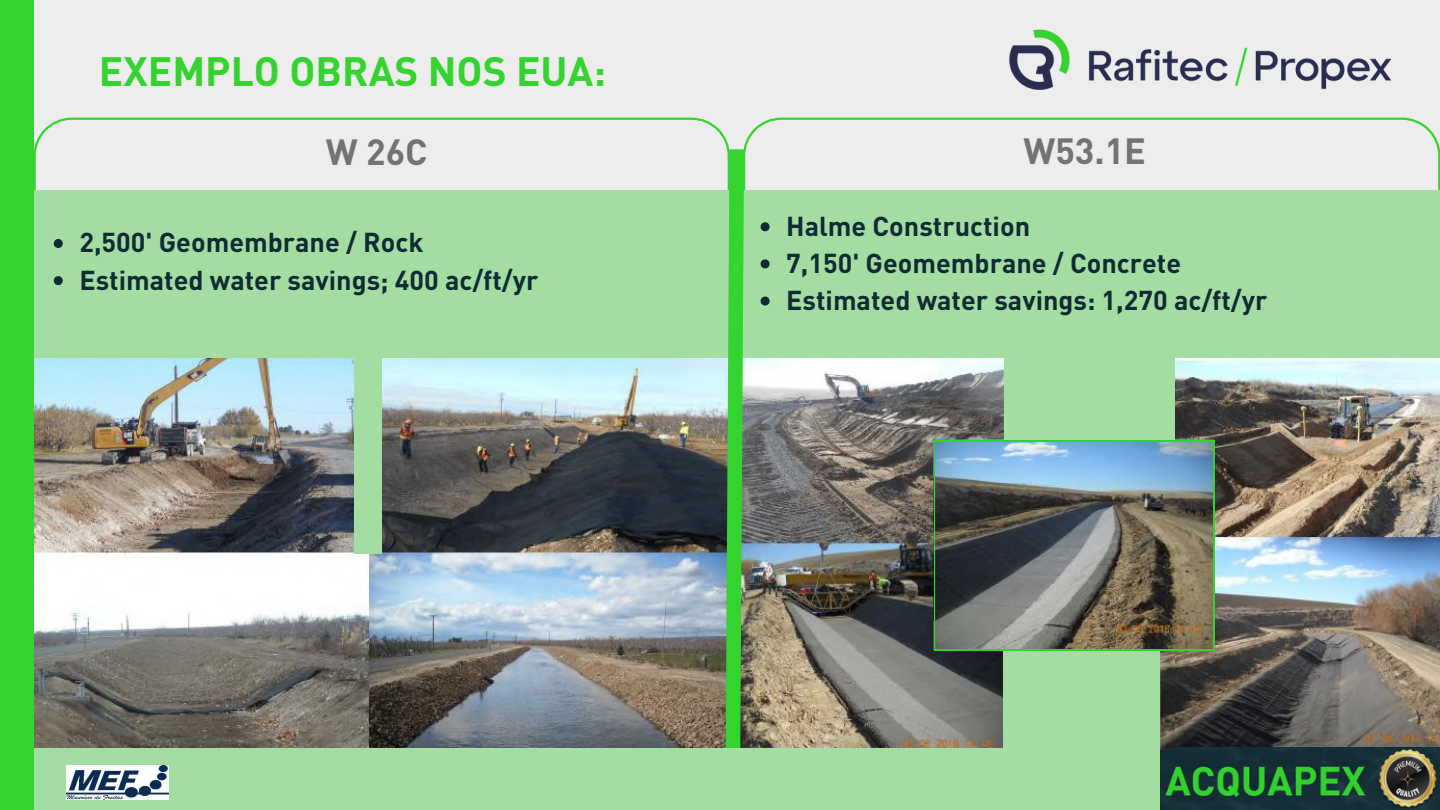
<style>
.page{position:relative;width:1440px;height:810px;background:#ededed}
.page>*{position:absolute;margin:0;border:0;box-sizing:border-box;transform-origin:0 0}
.t1{font:700 40.5px "DIN Pro";color:#35d32f}
.t2{font:700 36px "DIN Pro";color:#737373}
.t3{font:700 27px "DIN Pro";color:#0f2b34}
</style>
<div class="page">
<svg style="left:34px;top:118px;width:690px;height:73px"></svg>
<img style="left:34px;top:358px;width:1406px;height:390px">
<img style="left:962px;top:29px;width:468px;height:100px">
<div style="left:25px;top:191px;width:1415px;height:167px;background:#a3dda1"></div>
<svg style="left:54px;top:239px;width:9px;height:9px"></svg>
<svg style="left:54px;top:276px;width:9px;height:9px"></svg>
<img style="left:718px;top:135px;width:33px;height:613px">
<div style="left:0;top:748px;width:1201px;height:62px;background:#a3dda1"></div>
<div style="left:0;top:1px;width:34px;height:809px;background:#35d32f"></div>
<img style="left:1161px;top:748px;width:279px;height:62px">
<div style="left:354px;top:348px;width:27px;height:205px;background:#a3dda1"></div>
<div style="left:1004px;top:348px;width:171px;height:94px;background:#a3dda1"></div>
<div style="left:1003px;top:649px;width:166px;height:100px;background:#a3dda1"></div>
<img style="left:1161px;top:650px;width:13px;height:99px">
<img style="left:934px;top:441px;width:280px;height:209px">
<svg style="left:761px;top:222px;width:9px;height:9px"></svg>
<svg style="left:761px;top:259px;width:9px;height:9px"></svg>
<svg style="left:761px;top:297px;width:9px;height:9px"></svg>
<img style="left:67px;top:766px;width:102px;height:33px">
<p class="t1" style="left:99px;top:45px;width:508px">EXEMPLO OBRAS NOS EUA:</p>
<p class="t2" style="left:326px;top:128px;width:103px">W 26C</p>
<p class="t3" style="left:79px;top:225px;width:346px">2,500' Geomembrane / Rock</p>
<p class="t3" style="left:79px;top:262px;width:461px">Estimated water savings; 400 ac/ft/yr</p>
<p class="t2" style="left:1023px;top:128px;width:124px">W53.1E</p>
<p class="t3" style="left:786px;top:208px;width:245px">Halme Construction</p>
<p class="t3" style="left:786px;top:246px;width:396px">7,150' Geomembrane / Concrete</p>
<p class="t3" style="left:786px;top:283px;width:483px">Estimated water savings: 1,270 ac/ft/yr</p>
</div>
